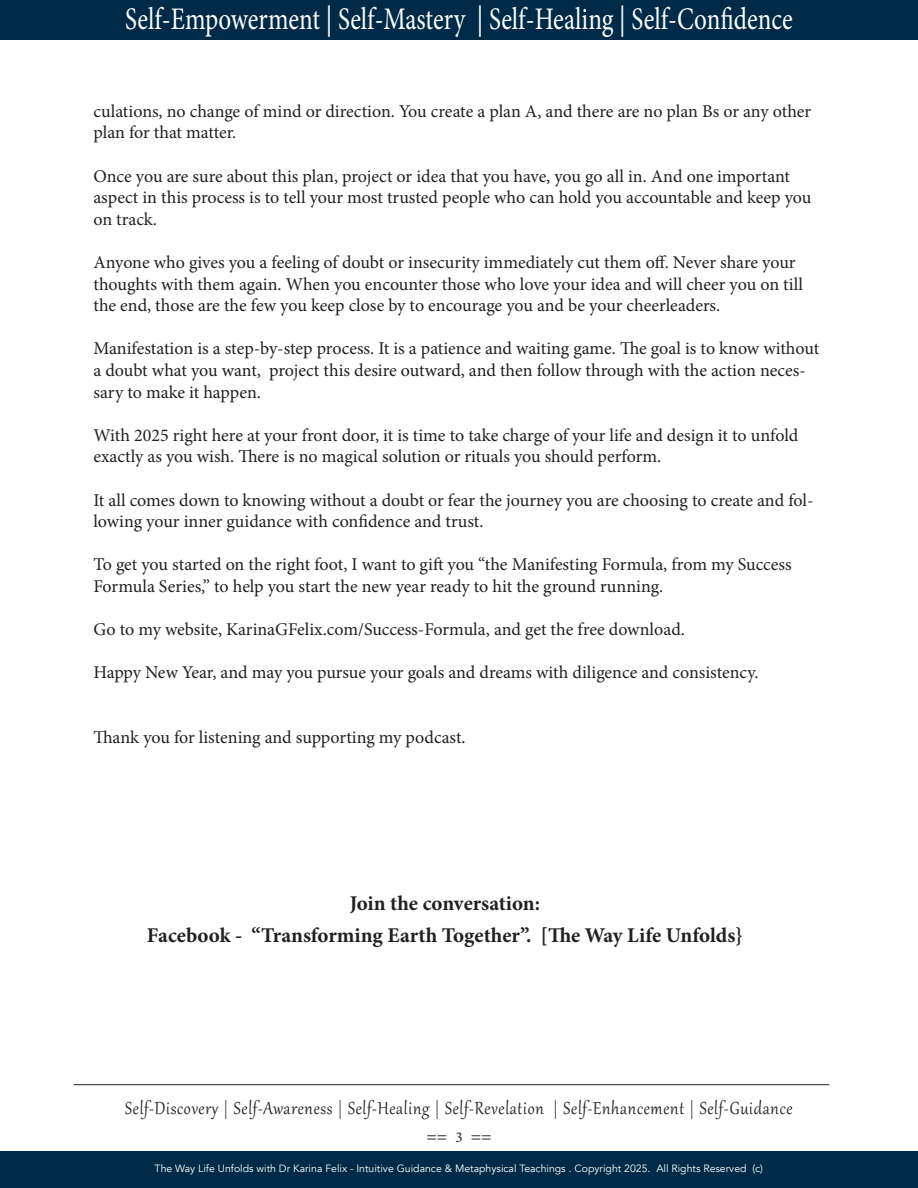
<style>
.page{position:relative;width:918px;height:1188px;background:#fff}
.page>*{position:absolute;margin:0;border:0;box-sizing:border-box;transform-origin:0 0}
.t1{font:31.35px "Minion Pro";color:#fff;scale:.8 1}
.t2{font:21.45px "Gabriola";letter-spacing:.04em;color:#231f20;scale:.91 1}
.t3{font:700 21px "Minion Pro";color:#231f20}
.t4{font:18px/21.6px "Minion Pro";letter-spacing:-.005em;color:#231f20}
.t5{font:10.5px "Avenir";color:#fff}
.s1{font-size:15px}
</style>
<div class="page">
<div style="left:0;top:0;width:918px;height:39px;background:#002b48"></div>
<div style="left:0;top:1152px;width:918px;height:36px;background:#002b48"></div>
<hr style="left:74px;top:1084px;width:755px;height:1px;background:#231f20">
<h1 class="t1" style="left:125px;top:-2px;width:836px">Self-Empowerment | Self-Mastery | Self-Healing | Self-Confidence</h1>
<p class="t4" style="left:93px;top:100px;width:719px">culations, no change of mind or direction. You create a plan A, and there are no plan Bs or any other plan for that matter.</p>
<p class="t4" style="left:93px;top:165px;width:720px">Once you are sure about this plan, project or idea that you have, you go all in. And one important aspect in this process is to tell your most trusted people who can hold you accountable and keep you on track.</p>
<p class="t4" style="left:93px;top:252px;width:711px">Anyone who gives you a feeling of doubt or insecurity immediately cut them off. Never share your thoughts with them again. When you encounter those who love your idea and will cheer you on till the end, those are the few you keep close by to encourage you and be your cheerleaders.</p>
<p class="t4" style="left:93px;top:338px;width:727px">Manifestation is a step-by-step process. It is a patience and waiting game. The goal is to know without a doubt what you want, project this desire outward, and then follow through with the action neces&shy;sary to make it happen.</p>
<p class="t4" style="left:93px;top:424px;width:707px">With 2025 right here at your front door, it is time to take charge of your life and design it to unfold exactly as you wish. There is no magical solution or rituals you should perform.</p>
<p class="t4" style="left:93px;top:489px;width:722px">It all comes down to knowing without a doubt or fear the journey you are choosing to create and fol&shy;lowing your inner guidance with confidence and trust.</p>
<p class="t4" style="left:93px;top:554px;width:700px">To get you started on the right foot, I want to gift you “the Manifesting Formula, from my Success<br>Formula Series,” to help you start the new year ready to hit the ground running.</p>
<p class="t4" style="left:93px;top:619px;width:593px">Go to my website, KarinaGFelix.com/Success-Formula, and get the free download.</p>
<p class="t4" style="left:93px;top:662px;width:667px">Happy New Year, and may you pursue your goals and dreams with diligence and consistency.</p>
<p class="t4" style="left:93px;top:727px;width:374px">Thank you for listening and supporting my podcast.</p>
<p class="t3" style="left:350px;top:889px;width:192px">Join the conversation:</p>
<p class="t3" style="left:147px;top:920px;width:598px">Facebook - “Transforming Earth Together”. [The Way Life Unfolds}</p>
<p class="t2" style="left:125px;top:1094px;width:735px">Self-Discovery | Self-Awareness | Self-Healing | Self-Revelation | Self-Enhancement | Self-Guidance</p>
<p class="t4" style="left:426px;top:1125px;width:67px">== <span class="s1">3</span> ==</p>
<p class="t5" style="left:155px;top:1162px;width:610px">The Way Life Unfolds with Dr Karina Felix - Intuitive Guidance &amp; Metaphysical Teachings . Copyright 2025. All Rights Reserved (c)</p>
</div>
